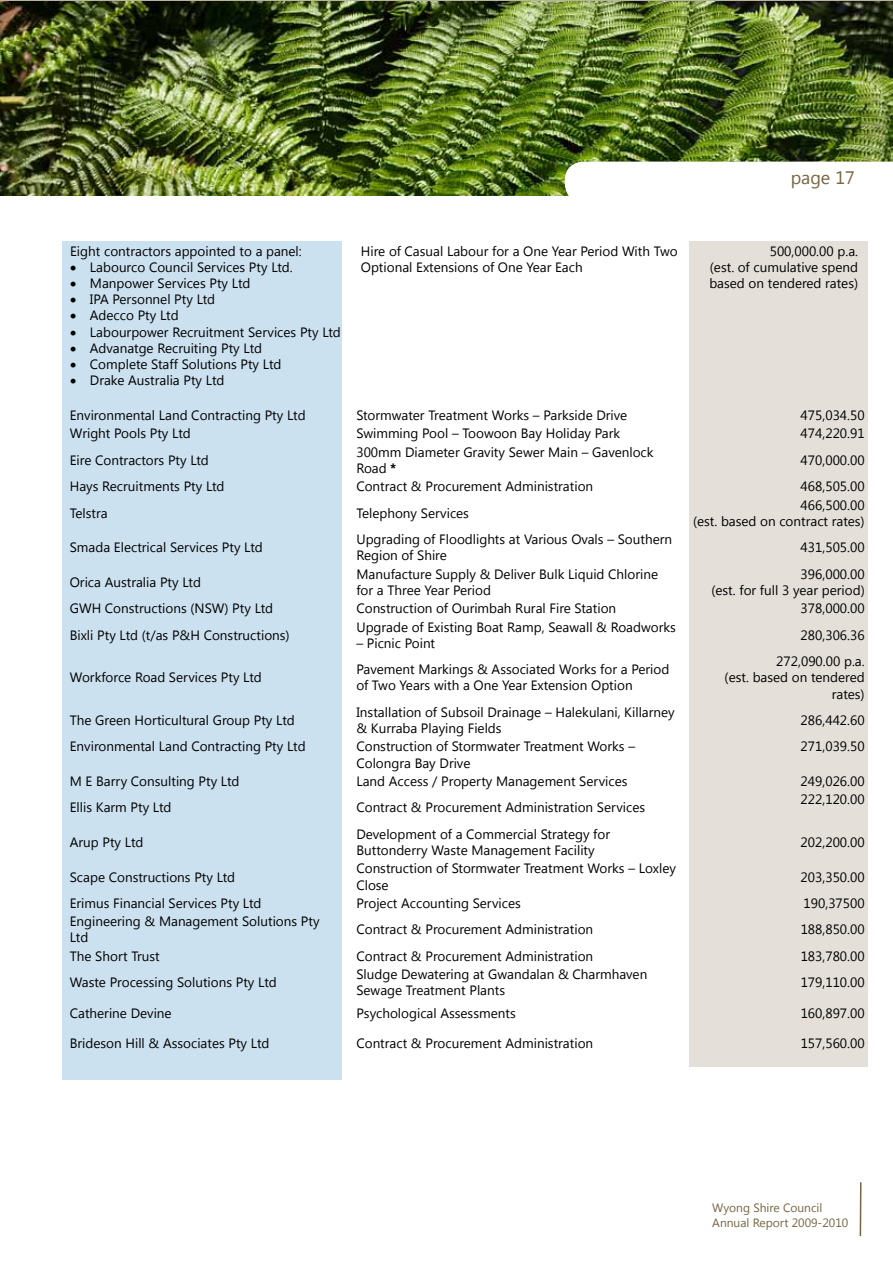
<style>
.page{position:relative;width:893px;height:1263px;background:#fff}
.page>*{position:absolute;margin:0;border:0;box-sizing:border-box;transform-origin:0 0}
.t1{font:18px "Segoe UI";color:#776441}
.t2{font:13.5px/16.2px "Segoe UI";color:#000}
.t3{font:12px/14.4px "Segoe UI";color:#776441}
.s1{font-weight:700}
</style>
<div class="page">
<hr style="left:860px;top:1182px;width:1px;height:54px;background:#776441">
<div style="left:62px;top:242px;width:280px;height:838px;background:#cce1ef"></div>
<img style="left:0;top:1px;width:893px;height:195px">
<svg style="left:565px;top:158px;width:328px;height:38px"></svg>
<div style="left:689px;top:242px;width:179px;height:825px;background:#e4e0d9"></div>
<h1 class="t1" style="left:791px;top:164px;width:65px">page 17</h1>
<p class="t2" style="left:70px;top:242px;width:233px">Eight contractors appointed to a panel:</p>
<p class="t2" style="left:70px;top:258px;width:224px">• Labourco Council Services Pty Ltd.</p>
<p class="t2" style="left:70px;top:275px;width:182px">• Manpower Services Pty Ltd</p>
<p class="t2" style="left:70px;top:291px;width:147px">• IPA Personnel Pty Ltd</p>
<p class="t2" style="left:70px;top:307px;width:110px">• Adecco Pty Ltd</p>
<p class="t2" style="left:70px;top:323px;width:272px">• Labourpower Recruitment Services Pty Ltd</p>
<p class="t2" style="left:70px;top:339px;width:193px">• Advanatge Recruiting Pty Ltd</p>
<p class="t2" style="left:70px;top:356px;width:213px">• Complete Staff Solutions Pty Ltd</p>
<p class="t2" style="left:70px;top:372px;width:156px">• Drake Australia Pty Ltd</p>
<p class="t2" style="left:361px;top:242px;width:318px">Hire of Casual Labour for a One Year Period With Two<br>Optional Extensions of One Year Each</p>
<p class="t2" style="left:709px;top:242px;width:150px;text-align:justify;text-indent:60px">500,000.00 p.a. (est. of cumulative spend based on tendered rates)</p>
<p class="t2" style="left:70px;top:407px;width:237px">Environmental Land Contracting Pty Ltd</p>
<p class="t2" style="left:356px;top:407px;width:272px">Stormwater Treatment Works – Parkside Drive</p>
<p class="t2" style="left:801px;top:407px;width:66px">475,034.50</p>
<p class="t2" style="left:70px;top:425px;width:122px">Wright Pools Pty Ltd</p>
<p class="t2" style="left:356px;top:425px;width:265px">Swimming Pool – Toowoon Bay Holiday Park</p>
<p class="t2" style="left:801px;top:425px;width:66px">474,220.91</p>
<p class="t2" style="left:70px;top:451px;width:141px">Eire Contractors Pty Ltd</p>
<p class="t2" style="left:356px;top:443px;width:299px">300mm Diameter Gravity Sewer Main – Gavenlock<br>Road <span class="s1">*</span></p>
<p class="t2" style="left:801px;top:451px;width:66px">470,000.00</p>
<p class="t2" style="left:70px;top:478px;width:156px">Hays Recruitments Pty Ltd</p>
<p class="t2" style="left:356px;top:478px;width:238px">Contract &amp; Procurement Administration</p>
<p class="t2" style="left:801px;top:478px;width:66px">468,505.00</p>
<p class="t2" style="left:70px;top:504px;width:39px">Telstra</p>
<p class="t2" style="left:356px;top:504px;width:114px">Telephony Services</p>
<p class="t2" style="left:693px;top:496px;width:173px;text-align:right">466,500.00<br>(est. based on contract rates)</p>
<p class="t2" style="left:70px;top:539px;width:194px">Smada Electrical Services Pty Ltd</p>
<p class="t2" style="left:356px;top:531px;width:317px">Upgrading of Floodlights at Various Ovals – Southern<br>Region of Shire</p>
<p class="t2" style="left:801px;top:539px;width:66px">431,505.00</p>
<p class="t2" style="left:70px;top:573px;width:133px">Orica Australia Pty Ltd</p>
<p class="t2" style="left:356px;top:565px;width:303px">Manufacture Supply &amp; Deliver Bulk Liquid Chlorine for a Three Year Period</p>
<p class="t2" style="left:711px;top:565px;width:155px;text-align:right">396,000.00<br>(est. for full 3 year period)</p>
<p class="t2" style="left:70px;top:600px;width:205px">GWH Constructions (NSW) Pty Ltd</p>
<p class="t2" style="left:356px;top:600px;width:261px">Construction of Ourimbah Rural Fire Station</p>
<p class="t2" style="left:801px;top:600px;width:66px">378,000.00</p>
<p class="t2" style="left:70px;top:626px;width:221px">Bixli Pty Ltd (t/as P&amp;H Constructions)</p>
<p class="t2" style="left:356px;top:618px;width:321px">Upgrade of Existing Boat Ramp, Seawall &amp; Roadworks</p>
<p class="t2" style="left:356px;top:634px;width:80px">– Picnic Point</p>
<p class="t2" style="left:801px;top:626px;width:66px">280,306.36</p>
<p class="t2" style="left:70px;top:669px;width:193px">Workforce Road Services Pty Ltd</p>
<p class="t2" style="left:356px;top:661px;width:314px">Pavement Markings &amp; Associated Works for a Period of Two Years with a One Year Extension Option</p>
<p class="t2" style="left:725px;top:653px;width:142px;text-align:right">272,090.00 p.a.<br>(est. based on tendered rates)</p>
<p class="t2" style="left:70px;top:711px;width:226px">The Green Horticultural Group Pty Ltd</p>
<p class="t2" style="left:356px;top:703px;width:320px">Installation of Subsoil Drainage – Halekulani, Killarney &amp; Kurraba Playing Fields</p>
<p class="t2" style="left:801px;top:711px;width:66px">286,442.60</p>
<p class="t2" style="left:70px;top:738px;width:237px">Environmental Land Contracting Pty Ltd</p>
<p class="t2" style="left:356px;top:738px;width:280px">Construction of Stormwater Treatment Works –<br>Colongra Bay Drive</p>
<p class="t2" style="left:801px;top:738px;width:66px">271,039.50</p>
<p class="t2" style="left:70px;top:772px;width:171px">M E Barry Consulting Pty Ltd</p>
<p class="t2" style="left:356px;top:772px;width:273px">Land Access / Property Management Services</p>
<p class="t2" style="left:801px;top:772px;width:66px">249,026.00</p>
<p class="t2" style="left:70px;top:799px;width:103px">Ellis Karm Pty Ltd</p>
<p class="t2" style="left:356px;top:799px;width:290px">Contract &amp; Procurement Administration Services</p>
<p class="t2" style="left:801px;top:791px;width:66px">222,120.00</p>
<p class="t2" style="left:70px;top:833px;width:75px">Arup Pty Ltd</p>
<p class="t2" style="left:356px;top:825px;width:255px">Development of a Commercial Strategy for<br>Buttonderry Waste Management Facility</p>
<p class="t2" style="left:801px;top:833px;width:66px">202,200.00</p>
<p class="t2" style="left:70px;top:868px;width:167px">Scape Constructions Pty Ltd</p>
<p class="t2" style="left:356px;top:860px;width:321px">Construction of Stormwater Treatment Works – Loxley<br>Close</p>
<p class="t2" style="left:801px;top:868px;width:66px">203,350.00</p>
<p class="t2" style="left:70px;top:894px;width:193px">Erimus Financial Services Pty Ltd</p>
<p class="t2" style="left:356px;top:894px;width:166px">Project Accounting Services</p>
<p class="t2" style="left:804px;top:894px;width:63px">190,37500</p>
<p class="t2" style="left:70px;top:913px;width:251px">Engineering &amp; Management Solutions Pty<br>Ltd</p>
<p class="t2" style="left:356px;top:921px;width:238px">Contract &amp; Procurement Administration</p>
<p class="t2" style="left:801px;top:921px;width:66px">188,850.00</p>
<p class="t2" style="left:70px;top:947px;width:92px">The Short Trust</p>
<p class="t2" style="left:356px;top:947px;width:238px">Contract &amp; Procurement Administration</p>
<p class="t2" style="left:801px;top:947px;width:66px">183,780.00</p>
<p class="t2" style="left:70px;top:974px;width:208px">Waste Processing Solutions Pty Ltd</p>
<p class="t2" style="left:356px;top:966px;width:292px">Sludge Dewatering at Gwandalan &amp; Charmhaven<br>Sewage Treatment Plants</p>
<p class="t2" style="left:801px;top:974px;width:66px">179,110.00</p>
<p class="t2" style="left:70px;top:1005px;width:103px">Catherine Devine</p>
<p class="t2" style="left:356px;top:1005px;width:161px">Psychological Assessments</p>
<p class="t2" style="left:801px;top:1005px;width:66px">160,897.00</p>
<p class="t2" style="left:70px;top:1035px;width:201px">Brideson Hill &amp; Associates Pty Ltd</p>
<p class="t2" style="left:356px;top:1035px;width:238px">Contract &amp; Procurement Administration</p>
<p class="t2" style="left:801px;top:1035px;width:66px">157,560.00</p>
<p class="t3" style="left:712px;top:1200px;width:138px">Wyong Shire Council<br>Annual Report 2009-2010</p>
</div>
